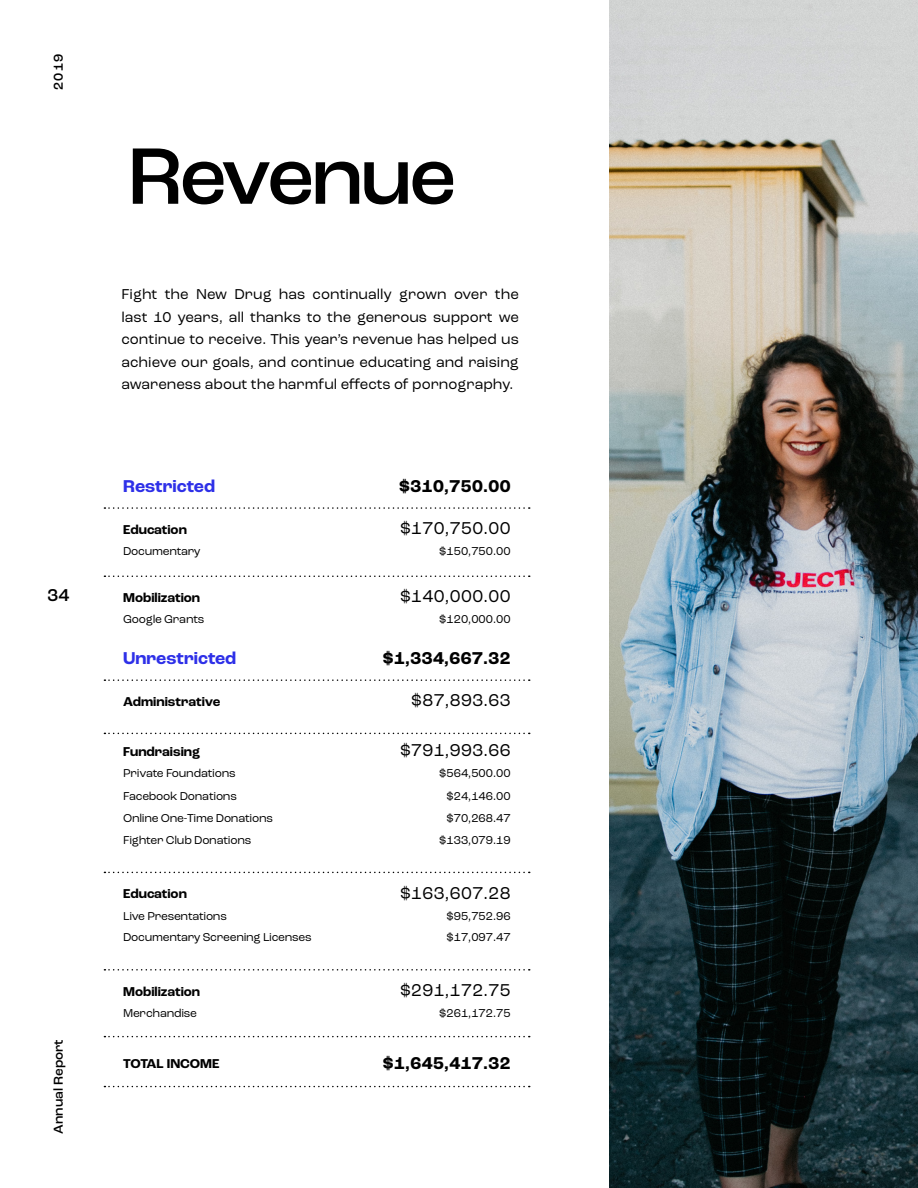
<style>
.page{position:relative;width:918px;height:1188px;background:#fff}
.page>*{position:absolute;margin:0;border:0;box-sizing:border-box;transform-origin:0 0}
.t1{font:500 84px "Roc Grotesk";letter-spacing:-.04em;color:#000}
.t2{font:18px "Roc Grotesk";letter-spacing:.02em;color:#000}
.t3{font:700 18px "Roc Grotesk";letter-spacing:.02em;color:#000}
.t4{font:700 18px "Roc Grotesk";color:#2e30e8}
.t5{font:500 18px "Roc Grotesk";color:#000}
.t6{font:15px/22.5px "Roc Grotesk";color:#000;text-align:justify}
.t7{font:700 13.5px "Roc Grotesk";color:#000}
.t8{font:500 13.5px "Roc Grotesk";color:#000}
.t9{font:12px "Roc Grotesk";letter-spacing:-.02em;color:#000}
</style>
<div class="page">
<svg style="left:104px;top:507px;width:426px;height:2px"></svg>
<svg style="left:104px;top:679px;width:426px;height:2px"></svg>
<svg style="left:104px;top:576px;width:426px;height:1px"></svg>
<svg style="left:104px;top:733px;width:426px;height:1px"></svg>
<svg style="left:104px;top:872px;width:426px;height:1px"></svg>
<svg style="left:104px;top:969px;width:426px;height:2px"></svg>
<svg style="left:104px;top:1036px;width:426px;height:1px"></svg>
<svg style="left:104px;top:1086px;width:426px;height:1px"></svg>
<img style="left:609px;top:0;width:309px;height:1188px">
<p class="t8" style="left:50px;top:90px;width:37px;rotate:-90deg">2019</p>
<h2 class="t5" style="left:48px;top:584px;width:23px">34</h2>
<p class="t8" style="left:50px;top:1134px;width:96px;rotate:-90deg">Annual Report</p>
<p class="t1" style="left:127px;top:125px;width:331px">Revenue</p>
<p class="t6" style="left:122px;top:283px;width:399px">Fight the New Drug has continually grown over the last 10 years, all thanks to the generous support we continue to receive. This year’s revenue has helped us achieve our goals, and continue educating and raising awareness about the harmful effects of pornography.</p>
<p class="t4" style="left:123px;top:474px;width:93px">Restricted</p>
<p class="t3" style="left:399px;top:474px;width:113px">$310,750.00</p>
<p class="t7" style="left:123px;top:521px;width:65px">Education</p>
<p class="t2" style="left:400px;top:517px;width:112px">$170,750.00</p>
<p class="t9" style="left:123px;top:544px;width:79px">Documentary</p>
<p class="t9" style="left:439px;top:544px;width:73px">$150,750.00</p>
<p class="t7" style="left:123px;top:589px;width:79px">Mobilization</p>
<p class="t2" style="left:400px;top:586px;width:112px">$140,000.00</p>
<p class="t9" style="left:123px;top:612px;width:83px">Google Grants</p>
<p class="t9" style="left:439px;top:612px;width:73px">$120,000.00</p>
<p class="t4" style="left:123px;top:647px;width:115px">Unrestricted</p>
<p class="t7" style="left:123px;top:693px;width:99px">Administrative</p>
<p class="t3" style="left:383px;top:647px;width:129px">$1,334,667.32</p>
<p class="t2" style="left:411px;top:690px;width:101px">$87,893.63</p>
<p class="t7" style="left:123px;top:743px;width:78px">Fundraising</p>
<p class="t2" style="left:400px;top:739px;width:112px">$791,993.66</p>
<p class="t9" style="left:123px;top:766px;width:114px">Private Foundations</p>
<p class="t9" style="left:439px;top:766px;width:73px">$564,500.00</p>
<p class="t9" style="left:123px;top:789px;width:115px">Facebook Donations</p>
<p class="t9" style="left:123px;top:811px;width:151px">Online One-Time Donations</p>
<p class="t9" style="left:123px;top:833px;width:130px">Fighter Club Donations</p>
<p class="t9" style="left:447px;top:789px;width:66px">$24,146.00</p>
<p class="t9" style="left:447px;top:811px;width:66px">$70,268.47</p>
<p class="t9" style="left:439px;top:833px;width:73px">$133,079.19</p>
<p class="t7" style="left:123px;top:886px;width:65px">Education</p>
<p class="t2" style="left:400px;top:882px;width:112px">$163,607.28</p>
<p class="t9" style="left:123px;top:908px;width:105px">Live Presentations</p>
<p class="t9" style="left:447px;top:908px;width:66px">$95,752.96</p>
<p class="t9" style="left:123px;top:930px;width:190px">Documentary Screening Licenses</p>
<p class="t9" style="left:447px;top:930px;width:66px">$17,097.47</p>
<p class="t7" style="left:123px;top:983px;width:79px">Mobilization</p>
<p class="t2" style="left:400px;top:979px;width:112px">$291,172.75</p>
<p class="t9" style="left:123px;top:1006px;width:75px">Merchandise</p>
<p class="t9" style="left:439px;top:1006px;width:73px">$261,172.75</p>
<p class="t7" style="left:123px;top:1055px;width:98px">TOTAL INCOME</p>
<p class="t3" style="left:383px;top:1051px;width:129px">$1,645,417.32</p>
</div>
